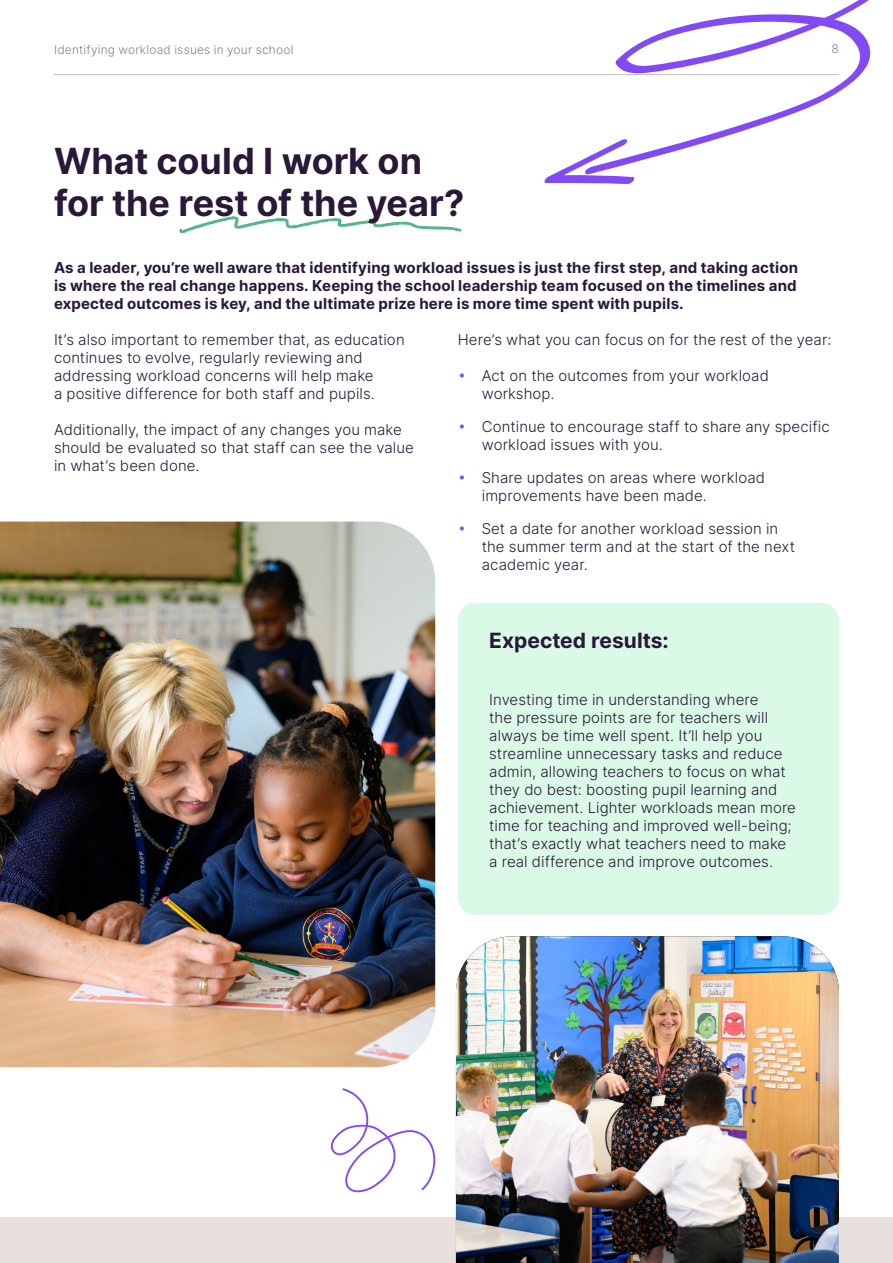
<style>
.page{position:relative;width:893px;height:1263px;background:#fff}
.page>*{position:absolute;margin:0;border:0;box-sizing:border-box;transform-origin:0 0}
.t1{font:36px/42px "Inter";letter-spacing:-.005em;color:#271937}
.t2{font:21px "Inter";color:#271937}
.t3{font:300 15px/18px "Inter";letter-spacing:.005em;color:#271937}
.t4{font:15px/18px "Inter";letter-spacing:.01em;color:#271937;text-align:justify}
.t5{font:300 12px "Inter";letter-spacing:.015em;color:#877f8d}
.s1{color:#814af4}
</style>
<div class="page">
<svg style="left:179px;top:216px;width:283px;height:18px"></svg>
<hr style="left:54px;top:74px;width:785px;height:1px;background:#c5bbb6">
<div style="left:0;top:1218px;width:893px;height:45px;background:#e7e0dd"></div>
<div style="left:458px;top:602px;width:381px;height:313px;background:#daf9e6;border-radius:18px"></div>
<img style="left:0;top:521px;width:435px;height:546px">
<img style="left:456px;top:936px;width:383px;height:327px">
<svg style="left:330px;top:1088px;width:106px;height:105px"></svg>
<svg style="left:544px;top:0;width:327px;height:184px"></svg>
<p class="t5" style="left:54px;top:40px;width:241px">Identifying workload issues in your school</p>
<p class="t5" style="left:832px;top:40px;width:9px">8</p>
<p class="t1" style="left:54px;top:139px;width:412px">What could I work on for the rest of the year?</p>
<p class="t4" style="left:54px;top:258px;width:746px">As a leader, you’re well aware that identifying workload issues is just the first step, and taking action is where the real change happens. Keeping the school leadership team focused on the timelines and expected outcomes is key, and the ultimate prize here is more time spent with pupils.</p>
<p class="t3" style="left:54px;top:330px;width:352px">It’s also important to remember that, as education continues to evolve, regularly reviewing and addressing workload concerns will help make<br>a positive difference for both staff and pupils.</p>
<p class="t3" style="left:54px;top:420px;width:361px">Additionally, the impact of any changes you make should be evaluated so that staff can see the value in what’s been done.</p>
<p class="t3" style="left:458px;top:330px;width:375px">Here’s what you can focus on for the rest of the year:</p>
<p class="t3" style="left:482px;top:366px;width:289px;text-indent:-24px"><span class="s1">•</span> Act on the outcomes from your workload workshop.</p>
<p class="t3" style="left:482px;top:417px;width:350px;text-indent:-24px"><span class="s1">•</span> Continue to encourage staff to share any specific workload issues with you.</p>
<p class="t3" style="left:482px;top:468px;width:285px;text-indent:-24px"><span class="s1">•</span> Share updates on areas where workload improvements have been made.</p>
<p class="t3" style="left:482px;top:519px;width:315px;text-indent:-24px"><span class="s1">•</span> Set a date for another workload session in the summer term and at the start of the next academic year.</p>
<p class="t2" style="left:489px;top:625px;width:181px">Expected results:</p>
<p class="t3" style="left:489px;top:690px;width:308px">Investing time in understanding where<br>the pressure points are for teachers will always be time well spent. It’ll help you streamline unnecessary tasks and reduce admin, allowing teachers to focus on what they do best: boosting pupil learning and achievement. Lighter workloads mean more time for teaching and improved well-being; that’s exactly what teachers need to make a real difference and improve outcomes.</p>
</div>
